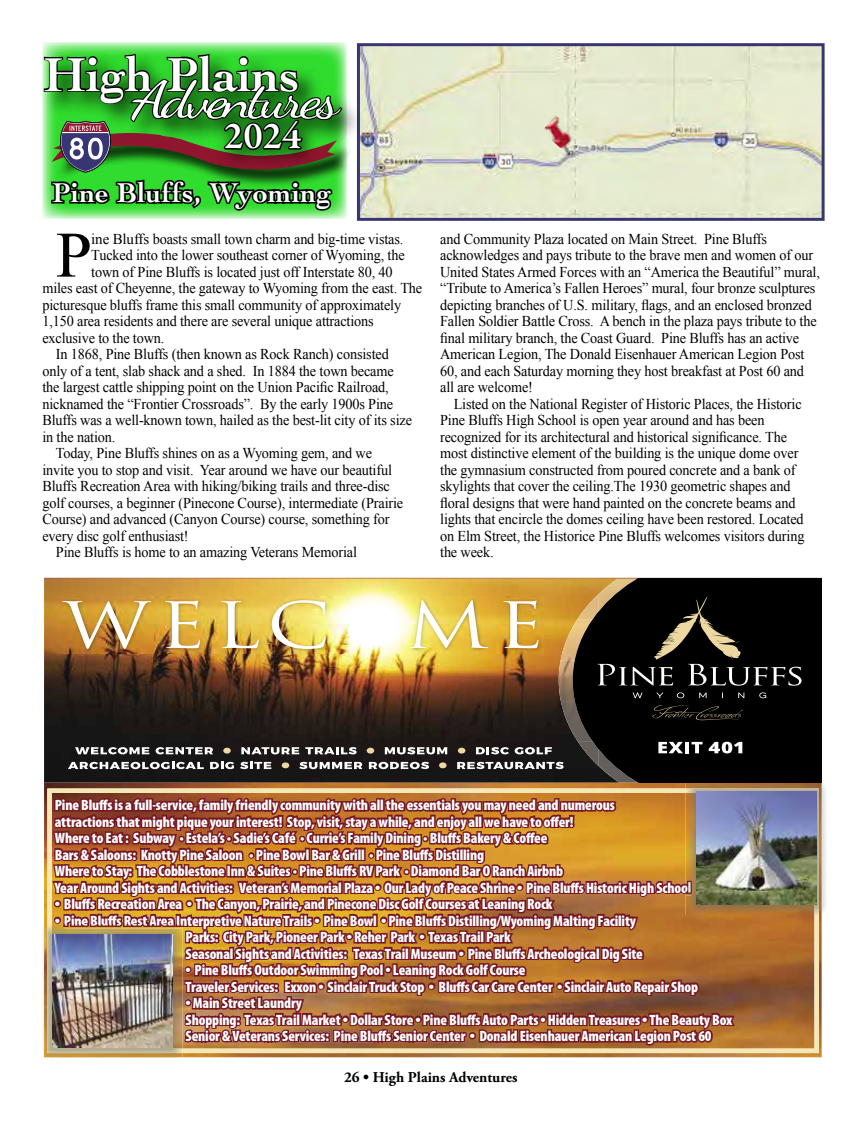
<style>
.page{position:relative;width:864px;height:1134px;background:#fff}
.page>*{position:absolute;margin:0;border:0;box-sizing:border-box;transform-origin:0 0}
.t1{font:64.8px "Times New Roman";color:#000}
.t2{font:50.85px "Dancing Script";letter-spacing:-.08em;color:#fff;scale:1.25 1}
.t3{font:700 49.65px "Cochin";color:#fff}
.t4{font:600 39px "Garamond Premr Pro";color:#fff}
.t5{font:700 28.5px "Cochin";letter-spacing:.01em;color:#fff}
.t6{font:15px/16.5px "Times New Roman";letter-spacing:-.01em;color:#000;scale:.95 1}
.t7{font:900 condensed 15px/16.5px "Myriad Pro";letter-spacing:-.01em;color:#fff}
.t8{font:15px "Times New Roman";letter-spacing:-.01em;color:#000}
.t9{font:700 15px "Adobe Garamond Pro";color:#000}
.s1{font-family:"Arial";font-weight:700;font-stretch:normal}
</style>
<div class="page">
<img style="left:361px;top:47px;width:460px;height:170px">
<div style="left:357px;top:43px;width:468px;height:178px;border:3px solid #373573"></div>
<img style="left:542px;top:115px;width:41px;height:41px">
<svg style="left:42px;top:42px;width:305px;height:177px;background:#a7efa6"></svg>
<div style="left:41px;top:50px;width:326px;height:96px;background:#000;opacity:.75"></div>
<div style="left:55px;top:135px;width:299px;height:53px;background:#000;opacity:.75"></div>
<svg style="left:43px;top:53px;width:301px;height:165px;background:#30802a"></svg>
<img style="left:44px;top:579px;width:529px;height:204px">
<img style="left:561px;top:620px;width:12px;height:40px">
<img style="left:559px;top:660px;width:14px;height:41px">
<img style="left:561px;top:701px;width:12px;height:41px">
<svg style="left:573px;top:579px;width:249px;height:202px;background:#120f08"></svg>
<img style="left:58px;top:597px;width:486px;height:56px">
<img style="left:62px;top:601px;width:89px;height:48px">
<svg style="left:165px;top:601px;width:35px;height:47px"></svg>
<svg style="left:221px;top:601px;width:38px;height:47px"></svg>
<svg style="left:272px;top:600px;width:53px;height:49px"></svg>
<svg style="left:409px;top:600px;width:79px;height:48px"></svg>
<svg style="left:503px;top:601px;width:35px;height:47px"></svg>
<svg style="left:597px;top:596px;width:205px;height:90px;background:#1d1b17"></svg>
<svg style="left:633px;top:692px;width:133px;height:6px"></svg>
<svg style="left:653px;top:705px;width:90px;height:15px"></svg>
<svg style="left:47px;top:789px;width:772px;height:264px;background:#ae753f"></svg>
<img style="left:742px;top:781px;width:84px;height:134px">
<img style="left:742px;top:789px;width:77px;height:126px">
<img style="left:742px;top:791px;width:74px;height:113px">
<img style="left:43px;top:932px;width:7px;height:126px">
<img style="left:44px;top:924px;width:6px;height:133px">
<img style="left:47px;top:924px;width:3px;height:129px">
<img style="left:50px;top:742px;width:692px;height:316px">
<img style="left:65px;top:927px;width:118px;height:1px">
<img style="left:65px;top:924px;width:118px;height:3px">
<img style="left:52px;top:935px;width:120px;height:113px">
<h3 class="t3" style="left:44px;top:41px;width:257px">High Plains</h3>
<h2 class="t2" style="left:133px;top:70px;width:167px">Adventures</h2>
<h3 class="t4" style="left:224px;top:112px;width:79px">2024</h3>
<h3 class="t5" style="left:52px;top:173px;width:280px">Pine Bluffs, Wyoming</h3>
<h1 class="t1" style="left:56px;top:211px;width:38px">P</h1>
<p class="t8" style="left:91px;top:229px;width:314px">ine Bluffs boasts small town charm and big-time vistas.</p>
<p class="t6" style="left:91px;top:247px;width:331px">Tucked into the lower southeast corner of Wyoming, the</p>
<p class="t6" style="left:91px;top:263px;width:319px">town of Pine Bluffs is located just off Interstate 80, 40</p>
<p class="t6" style="left:42px;top:280px;width:401px">miles east of Cheyenne, the gateway to Wyoming from the east. The</p>
<p class="t6" style="left:42px;top:296px;width:379px">picturesque bluffs frame this small community of approximately</p>
<p class="t6" style="left:42px;top:313px;width:350px">1,150 area residents and there are several unique attractions</p>
<p class="t6" style="left:42px;top:329px;width:130px">exclusive to the town.</p>
<p class="t6" style="left:56px;top:346px;width:352px">In 1868, Pine Bluffs (then known as Rock Ranch) consisted</p>
<p class="t6" style="left:42px;top:362px;width:371px">only of a tent, slab shack and a shed. In 1884 the town became</p>
<p class="t6" style="left:42px;top:379px;width:366px">the largest cattle shipping point on the Union Pacific Railroad,</p>
<p class="t6" style="left:42px;top:395px;width:371px">nicknamed the “Frontier Crossroads”. By the early 1900s Pine</p>
<p class="t6" style="left:42px;top:412px;width:391px">Bluffs was a well-known town, hailed as the best-lit city of its size</p>
<p class="t6" style="left:42px;top:428px;width:78px">in the nation.</p>
<p class="t6" style="left:56px;top:445px;width:334px">Today, Pine Bluffs shines on as a Wyoming gem, and we</p>
<p class="t6" style="left:42px;top:461px;width:370px">invite you to stop and visit. Year around we have our beautiful</p>
<p class="t6" style="left:42px;top:478px;width:367px">Bluffs Recreation Area with hiking/biking trails and three-disc</p>
<p class="t6" style="left:42px;top:494px;width:381px">golf courses, a beginner (Pinecone Course), intermediate (Prairie</p>
<p class="t6" style="left:42px;top:511px;width:367px">Course) and advanced (Canyon Course) course, something for</p>
<p class="t6" style="left:42px;top:527px;width:155px">every disc golf enthusiast!</p>
<p class="t6" style="left:56px;top:544px;width:318px">Pine Bluffs is home to an amazing Veterans Memorial</p>
<p class="t6" style="left:440px;top:230px;width:401px">and Community Plaza located on Main Street. Pine Bluffs acknowledges and pays tribute to the brave men and women of our United States Armed Forces with an “America the Beautiful” mural, “Tribute to America’s Fallen Heroes” mural, four bronze sculptures depicting branches of U.S. military, flags, and an enclosed bronzed Fallen Soldier Battle Cross. A bench in the plaza pays tribute to the final military branch, the Coast Guard. Pine Bluffs has an active American Legion, The Donald Eisenhauer American Legion Post 60, and each Saturday morning they host breakfast at Post 60 and all are welcome!</p>
<p class="t6" style="left:440px;top:395px;width:385px;text-indent:13px">Listed on the National Register of Historic Places, the Historic Pine Bluffs High School is open year around and has been recognized for its architectural and historical significance. The most distinctive element of the building is the unique dome over the gymnasium constructed from poured concrete and a bank of skylights that cover the ceiling.The 1930 geometric shapes and floral designs that were hand painted on the concrete beams and lights that encircle the domes ceiling have been restored. Located on Elm Street, the Historice Pine Bluffs welcomes visitors during the week.</p>
<p class="t7" style="left:55px;top:797px;width:638px">Pine Bluffs is a full-service, family friendly community with all the essentials you may need and numerous<br>attractions that might pique your interest! Stop, visit, stay a while, and enjoy all we have to offer!<br>Where to Eat : Subway • Estela’s • Sadie’s Café • Currie’s Family Dining • Bluffs Bakery &amp; Coffee<br>Bars &amp; Saloons: Knotty Pine Saloon • Pine Bowl Bar &amp; Grill • Pine Bluffs Distilling<br>Where to Stay: The Cobblestone Inn &amp; Suites • Pine Bluffs RV Park • Diamond Bar O Ranch Airbnb<br>Year Around Sights and Activities: Veteran’s Memorial Plaza <span class="s1">•</span> Our Lady of Peace Shrine <span class="s1">•</span> Pine Bluffs Historic High School</p>
<p class="t7" style="left:55px;top:896px;width:499px"><span class="s1">•</span> Bluffs Recreation Area <span class="s1">•</span> The Canyon, Prairie, and Pinecone Disc Golf Courses at Leaning Rock</p>
<p class="t7" style="left:186px;top:912px;width:459px;text-indent:-131px"><span class="s1">•</span> Pine Bluffs Rest Area Interpretive Nature Trails <span class="s1">•</span> Pine Bowl <span class="s1">•</span> Pine Bluffs Distilling/Wyoming Malting Facility<br>Parks: City Park, Pioneer Park <span class="s1">•</span> Reher Park <span class="s1">•</span> Texas Trail Park<br>Seasonal Sights and Activities: Texas Trail Museum <span class="s1">•</span> Pine Bluffs Archeological Dig Site</p>
<p class="t7" style="left:186px;top:962px;width:514px"><span class="s1">•</span> Pine Bluffs Outdoor Swimming Pool <span class="s1">•</span> Leaning Rock Golf Course<br>Traveler Services: Exxon <span class="s1">•</span> Sinclair Truck Stop <span class="s1">•</span> Bluffs Car Care Center <span class="s1">•</span> Sinclair Auto Repair Shop</p>
<p class="t7" style="left:186px;top:995px;width:548px"><span class="s1">•</span>Main Street Laundry<br>Shopping: Texas Trail Market <span class="s1">•</span> Dollar Store <span class="s1">•</span> Pine Bluffs Auto Parts <span class="s1">•</span> Hidden Treasures <span class="s1">•</span> The Beauty Box<br>Senior &amp; Veterans Services: Pine Bluffs Senior Center <span class="s1">•</span> Donald Eisenhauer American Legion Post 60</p>
<p class="t9" style="left:344px;top:1068px;width:175px">26 • High Plains Adventures</p>
</div>
